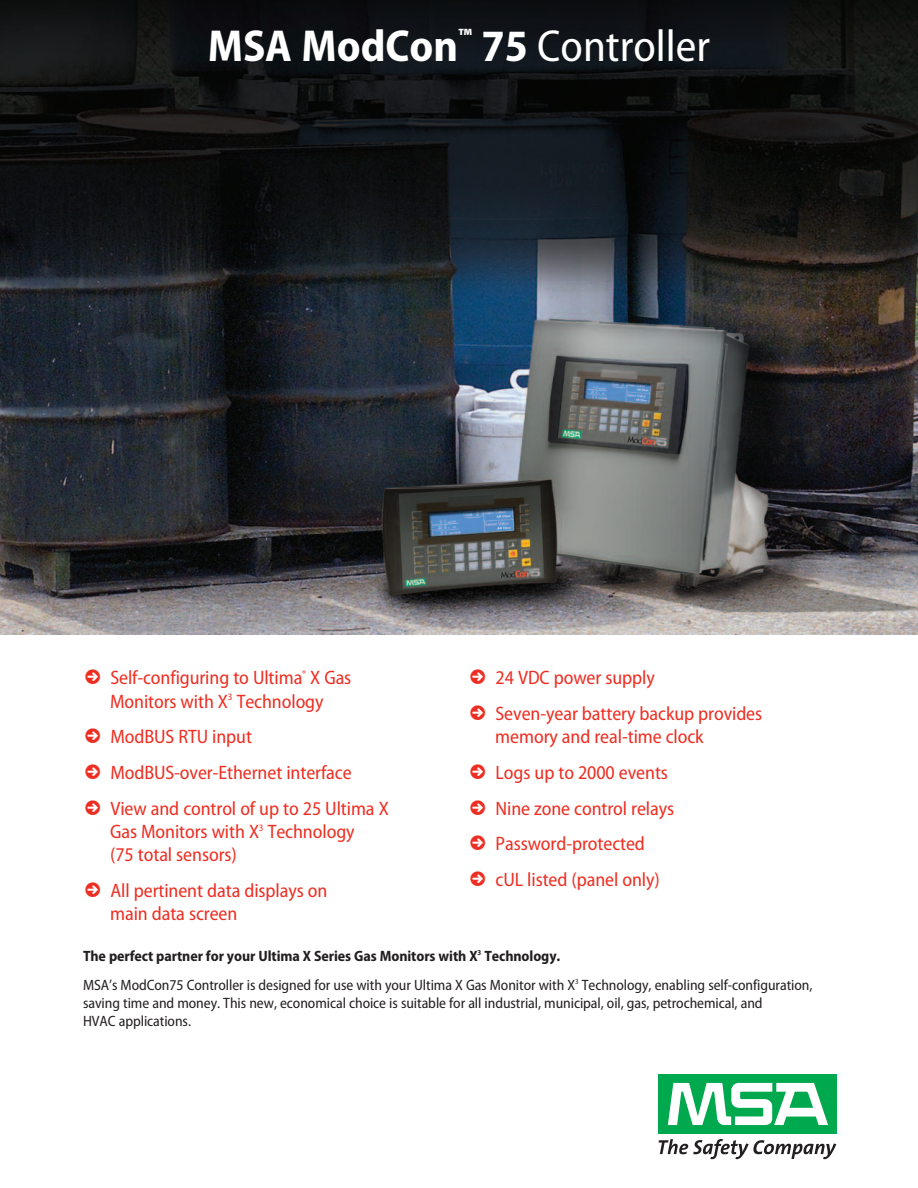
<style>
.page{position:relative;width:918px;height:1188px;background:#fff}
.page>*{position:absolute;margin:0;border:0;box-sizing:border-box;transform-origin:0 0}
.t1{font:700 semi-condensed 45px "Myriad Pro";color:#fff}
.t2{font:semi-condensed 19.5px/35.5px "Myriad Pro";letter-spacing:-.005em;color:#ee2e22}
.t3{font:semi-condensed 15px/28.8px "Myriad Pro";letter-spacing:-.005em;color:#231f20}
.s1{font-weight:400}
.s2{font-weight:700}
</style>
<div class="page">
<img style="left:0;top:0;width:918px;height:634px">
<div style="left:659px;top:1074px;width:178px;height:60px;background:#00a94e"></div>
<svg style="left:668px;top:1083px;width:160px;height:42px"></svg>
<svg style="left:659px;top:1139px;width:177px;height:20px"></svg>
<h1 class="t1" style="left:208px;top:29px;width:504px">MSA ModCon<sup>™</sup> 75 <span class="s1">Controller</span></h1>
<p class="t2" style="left:110px;top:668px;width:243px;line-height:23.5px">Self-configuring to Ultima<sup>®</sup> X Gas<br>Monitors with X<sup>3</sup> Technology</p>
<p class="t2" style="left:110px;top:720px;width:280px">ModBUS RTU input<br>ModBUS-over-Ethernet interface<br>View and control of up to 25 Ultima X</p>
<p class="t2" style="left:110px;top:821px;width:246px;line-height:23.4px">Gas Monitors with X<sup>3</sup> Technology (75 total sensors)</p>
<p class="t2" style="left:110px;top:880px;width:219px;line-height:23.5px">All pertinent data displays on main data screen</p>
<p class="t2" style="left:496px;top:661px;width:268px">24 VDC power supply<br>Seven-year battery backup provides</p>
<p class="t2" style="left:495px;top:721px;width:210px">memory and real-time clock<br>Logs up to 2000 events<br>Nine zone control relays<br>Password-protected<br>cUL listed (panel only)</p>
<p class="t3" style="left:83px;top:943px;width:731px"><span class="s2">The perfect partner for your Ultima X Series Gas Monitors with X</span><sup>3</sup> <span class="s2">Technology.<br></span>MSA’s ModCon75 Controller is designed for use with your Ultima X Gas Monitor with X<sup>3</sup> Technology, enabling self-configuration,</p>
<p class="t3" style="left:83px;top:995px;width:681px;line-height:18px">saving time and money. This new, economical choice is suitable for all industrial, municipal, oil, gas, petrochemical, and<br>HVAC applications.</p>
</div>
